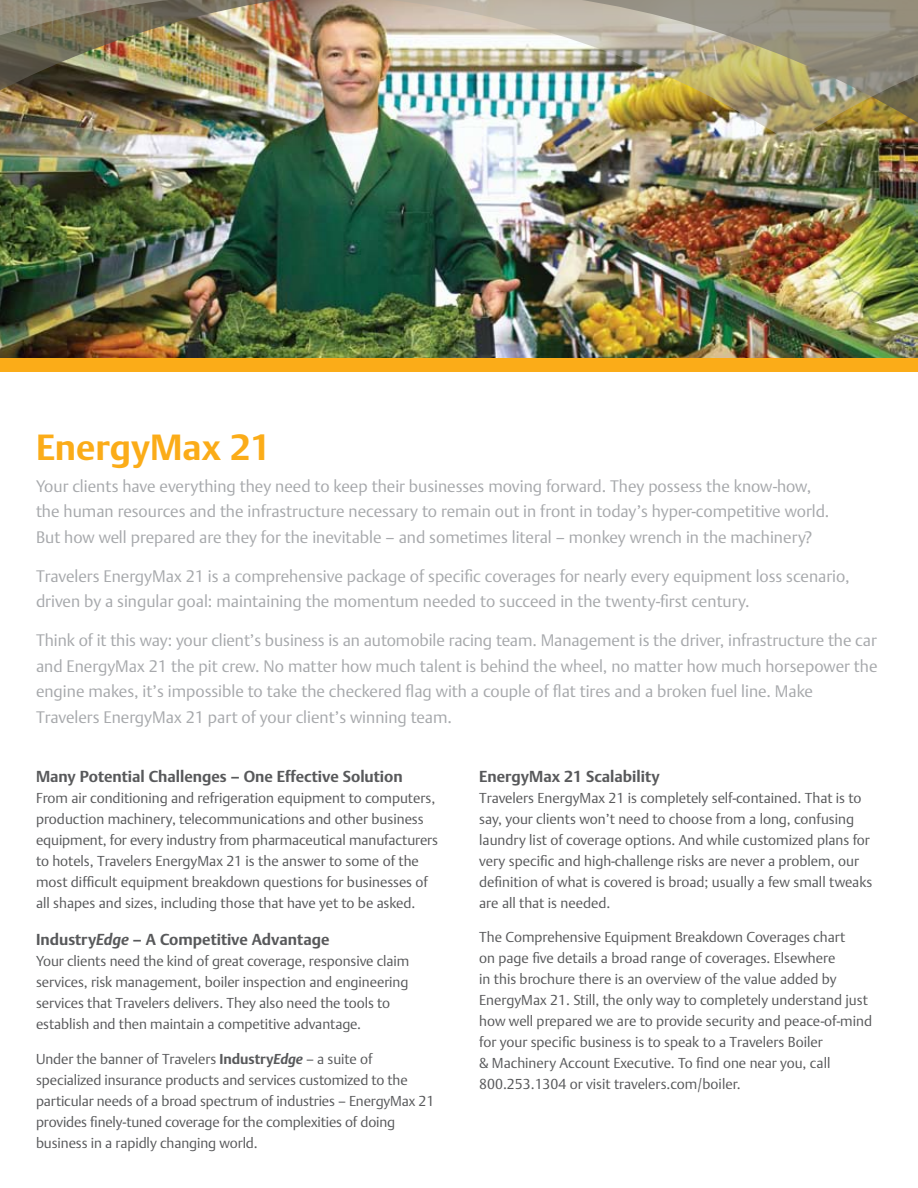
<style>
.page{position:relative;width:918px;height:1188px;background:#fff}
.page>*{position:absolute;margin:0;border:0;box-sizing:border-box;transform-origin:0 0}
.t1{font:700 36px "DTL Argo TOT";color:#fbac18}
.t2{font:300 16.5px/25.5px "DTL Argo TOT";color:#a7a9ac}
.t3{font:700 15.75px "DTL Argo TOT";color:#58595b}
.t4{font:300 14.25px/21px "DTL Argo TOT";color:#58595b}
.s1{font-style:italic}
.s2{font-weight:700}
.s3{font-weight:700;font-style:italic}
</style>
<div class="page">
<img style="left:0;top:143px;width:918px;height:215px">
<div style="left:0;top:358px;width:918px;height:14px;background:#fbac18"></div>
<img style="left:0;top:0;width:918px;height:143px">
<h1 class="t1" style="left:36px;top:426px;width:237px">EnergyMax 21</h1>
<p class="t2" style="left:36px;top:473px;width:795px">Your clients have everything they need to keep their businesses moving forward. They possess the know-how, the human resources and the infrastructure necessary to remain out in front in today’s hyper-competitive world.<br>But how well prepared are they for the inevitable – and sometimes literal – monkey wrench in the machinery?</p>
<p class="t2" style="left:36px;top:563px;width:815px">Travelers EnergyMax 21 is a comprehensive package of specific coverages for nearly every equipment loss scenario, driven by a singular goal: maintaining the momentum needed to succeed in the twenty-first century.</p>
<p class="t2" style="left:36px;top:628px;width:843px">Think of it this way: your client’s business is an automobile racing team. Management is the driver, infrastructure the car and EnergyMax 21 the pit crew. No matter how much talent is behind the wheel, no matter how much horsepower the engine makes, it’s impossible to take the checkered flag with a couple of flat tires and a broken fuel line. Make Travelers EnergyMax 21 part of your client’s winning team.</p>
<p class="t3" style="left:36px;top:767px;width:368px">Many Potential Challenges – One Effective Solution</p>
<p class="t4" style="left:36px;top:787px;width:404px">From air conditioning and refrigeration equipment to computers, production machinery, telecommunications and other business equipment, for every industry from pharmaceutical manufacturers to hotels, Travelers EnergyMax 21 is the answer to some of the most difficult equipment breakdown questions for businesses of all shapes and sizes, including those that have yet to be asked.</p>
<p class="t3" style="left:36px;top:930px;width:295px">Industry<span class="s1">Edge</span> – A Competitive Advantage</p>
<p class="t4" style="left:36px;top:951px;width:375px">Your clients need the kind of great coverage, responsive claim services, risk management, boiler inspection and engineering services that Travelers delivers. They also need the tools to establish and then maintain a competitive advantage.</p>
<p class="t4" style="left:36px;top:1048px;width:400px">Under the banner of Travelers <span class="s2">Industry</span><span class="s3">Edge</span> – a suite of specialized insurance products and services customized to the particular needs of a broad spectrum of industries – EnergyMax 21 provides finely-tuned coverage for the complexities of doing business in a rapidly changing world.</p>
<p class="t3" style="left:479px;top:767px;width:182px">EnergyMax 21 Scalability</p>
<p class="t4" style="left:479px;top:787px;width:395px">Travelers EnergyMax 21 is completely self-contained. That is to say, your clients won’t need to choose from a long, confusing laundry list of coverage options. And while customized plans for very specific and high-challenge risks are never a problem, our definition of what is covered is broad; usually a few small tweaks are all that is needed.</p>
<p class="t4" style="left:479px;top:927px;width:394px">The Comprehensive Equipment Breakdown Coverages chart<br>on page five details a broad range of coverages. Elsewhere<br>in this brochure there is an overview of the value added by EnergyMax 21. Still, the only way to completely understand just how well prepared we are to provide security and peace-of-mind for your specific business is to speak to a Travelers Boiler<br>&amp; Machinery Account Executive. To find one near you, call 800.253.1304 or visit travelers.com/boiler.</p>
</div>
